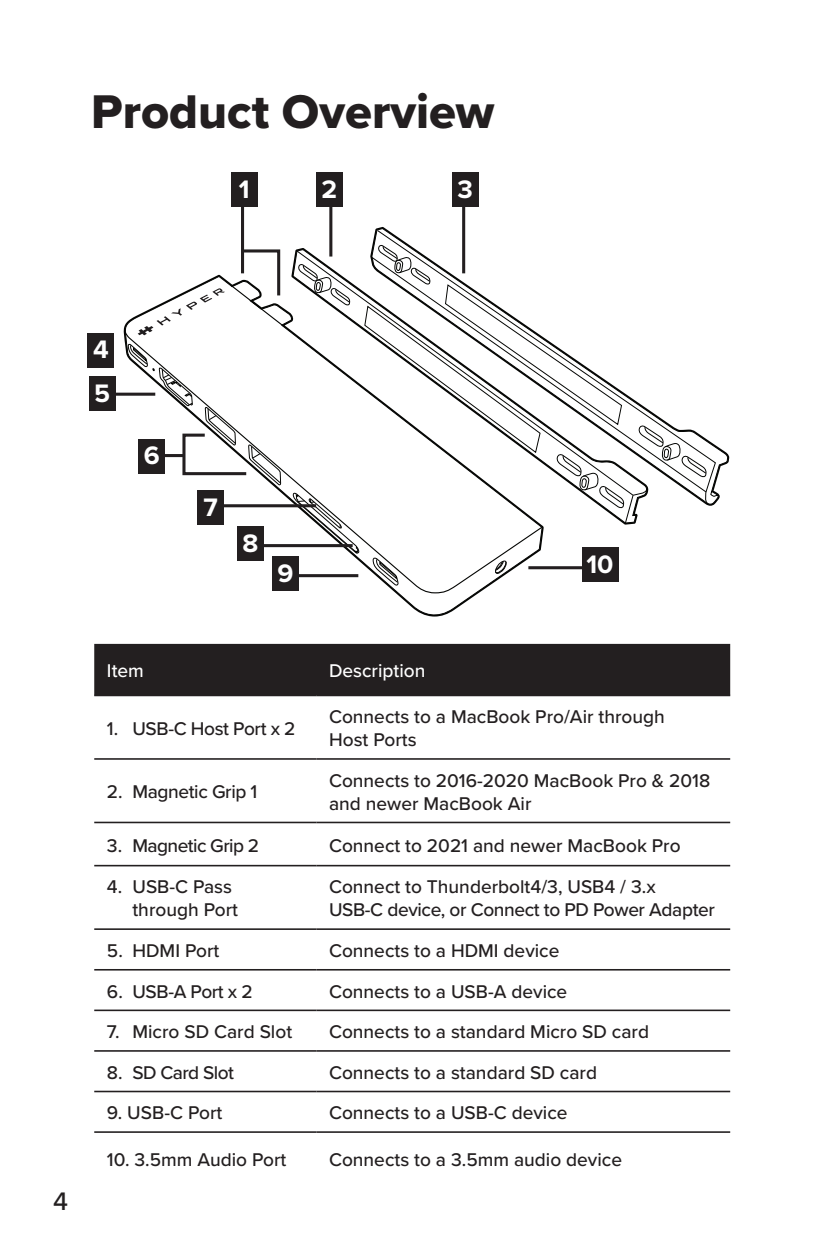
<style>
.page{position:relative;width:819px;height:1260px;background:#fff}
.page>*{position:absolute;margin:0;border:0;box-sizing:border-box;transform-origin:0 0}
.t1{font:49px "Proxima Nova Extrabld";color:#231f20}
.t2{font:700 26.25px "Proxima Nova";color:#fff}
.t3{font:500 26.25px "Proxima Nova";color:#231f20}
.t4{font:500 19.25px/23.1px "Proxima Nova";color:#231f20}
.t5{font:500 19.25px/23.1px "Proxima Nova";letter-spacing:-.02em;color:#231f20}
.t6{font:500 19.25px "Proxima Nova";letter-spacing:-.03em;color:#231f20}
.t7{font:500 19.25px "Proxima Nova";color:#fff}
</style>
<div class="page">
<div style="left:94px;top:644px;width:636px;height:51px;background:#231f20"></div>
<hr style="left:94px;top:695px;width:222px;height:1px;background:#231f20">
<hr style="left:316px;top:695px;width:414px;height:1px;background:#231f20">
<hr style="left:94px;top:758px;width:222px;height:2px;background:#231f20">
<hr style="left:316px;top:758px;width:414px;height:2px;background:#231f20">
<hr style="left:94px;top:822px;width:222px;height:1px;background:#231f20">
<hr style="left:316px;top:822px;width:414px;height:1px;background:#231f20">
<hr style="left:94px;top:865px;width:222px;height:1px;background:#231f20">
<hr style="left:316px;top:865px;width:414px;height:1px;background:#231f20">
<hr style="left:94px;top:969px;width:222px;height:2px;background:#231f20">
<hr style="left:316px;top:969px;width:414px;height:2px;background:#231f20">
<hr style="left:94px;top:928px;width:222px;height:2px;background:#231f20">
<hr style="left:316px;top:928px;width:414px;height:2px;background:#231f20">
<hr style="left:94px;top:1050px;width:222px;height:2px;background:#231f20">
<hr style="left:94px;top:1091px;width:222px;height:1px;background:#231f20">
<hr style="left:316px;top:1050px;width:414px;height:2px;background:#231f20">
<hr style="left:316px;top:1091px;width:414px;height:1px;background:#231f20">
<hr style="left:94px;top:1131px;width:222px;height:2px;background:#231f20">
<hr style="left:316px;top:1131px;width:414px;height:2px;background:#231f20">
<hr style="left:94px;top:1010px;width:222px;height:1px;background:#231f20">
<hr style="left:316px;top:1010px;width:414px;height:1px;background:#231f20">
<svg style="left:125px;top:276px;width:364px;height:341px"></svg>
<svg style="left:292px;top:245px;width:346px;height:341px"></svg>
<svg style="left:372px;top:229px;width:356px;height:276px"></svg>
<svg style="left:377px;top:230px;width:339px;height:274px"></svg>
<svg style="left:372px;top:257px;width:335px;height:235px"></svg>
<div style="left:231px;top:173px;width:26px;height:34px;background:#231f20"></div>
<div style="left:88px;top:333px;width:26px;height:35px;background:#231f20"></div>
<div style="left:316px;top:173px;width:26px;height:34px;background:#231f20"></div>
<div style="left:452px;top:173px;width:26px;height:34px;background:#231f20"></div>
<hr style="left:112px;top:393px;width:43px;height:3px;background:#231f20">
<hr style="left:241px;top:203px;width:3px;height:70px;background:#231f20">
<hr style="left:329px;top:203px;width:3px;height:54px;background:#231f20">
<hr style="left:462px;top:203px;width:3px;height:70px;background:#231f20">
<hr style="left:218px;top:504px;width:98px;height:3px;background:#231f20">
<hr style="left:248px;top:544px;width:105px;height:3px;background:#231f20">
<hr style="left:282px;top:574px;width:76px;height:3px;background:#231f20">
<hr style="left:528px;top:566px;width:77px;height:3px;background:#231f20">
<svg style="left:128px;top:344px;width:153px;height:142px"></svg>
<div style="left:89px;top:376px;width:26px;height:35px;background:#231f20"></div>
<div style="left:139px;top:439px;width:26px;height:35px;background:#231f20"></div>
<div style="left:198px;top:490px;width:26px;height:35px;background:#231f20"></div>
<div style="left:238px;top:526px;width:26px;height:35px;background:#231f20"></div>
<div style="left:583px;top:547px;width:36px;height:35px;background:#231f20"></div>
<div style="left:273px;top:556px;width:26px;height:35px;background:#231f20"></div>
<svg style="left:138px;top:248px;width:147px;height:87px"></svg>
<h1 class="t1" style="left:91px;top:75px;width:405px">Product Overview</h1>
<h2 class="t2" style="left:239px;top:177px;width:12px">1</h2>
<h2 class="t2" style="left:321px;top:177px;width:17px">2</h2>
<h2 class="t2" style="left:458px;top:177px;width:17px">3</h2>
<h2 class="t2" style="left:93px;top:338px;width:17px">4</h2>
<h2 class="t2" style="left:94px;top:381px;width:17px">5</h2>
<h2 class="t2" style="left:144px;top:444px;width:17px">6</h2>
<h2 class="t2" style="left:204px;top:495px;width:16px">7</h2>
<h2 class="t2" style="left:243px;top:531px;width:17px">8</h2>
<h2 class="t2" style="left:278px;top:561px;width:17px">9</h2>
<h2 class="t2" style="left:587px;top:552px;width:29px">10</h2>
<h2 class="t3" style="left:53px;top:1182px;width:16px">4</h2>
<p class="t7" style="left:107px;top:656px;width:38px">Item</p>
<p class="t7" style="left:329px;top:656px;width:98px">Description</p>
<p class="t5" style="left:107px;top:716px;width:190px">1. USB-C Host Port x 2</p>
<p class="t4" style="left:329px;top:705px;width:337px">Connects to a MacBook Pro/Air through<br>Host Ports</p>
<p class="t5" style="left:107px;top:780px;width:152px">2. Magnetic Grip 1</p>
<p class="t4" style="left:329px;top:768px;width:383px">Connects to 2016-2020 MacBook Pro &amp; 2018 and newer MacBook Air</p>
<p class="t6" style="left:107px;top:831px;width:154px">3. Magnetic Grip 2</p>
<p class="t4" style="left:329px;top:833px;width:353px">Connect to 2021 and newer MacBook Pro</p>
<p class="t4" style="left:132px;top:875px;width:107px;text-indent:-25px">4. USB-C Pass through Port</p>
<p class="t5" style="left:329px;top:875px;width:387px">Connect to Thunderbolt4/3, USB4 / 3.x<br>USB-C device, or Connect to PD Power Adapter</p>
<p class="t4" style="left:107px;top:938px;width:114px">5. HDMI Port</p>
<p class="t4" style="left:329px;top:938px;width:232px">Connects to a HDMI device</p>
<p class="t4" style="left:107px;top:979px;width:147px">6. USB-A Port x 2</p>
<p class="t4" style="left:329px;top:979px;width:240px">Connects to a USB-A device</p>
<p class="t4" style="left:107px;top:1020px;width:187px">7. Micro SD Card Slot</p>
<p class="t4" style="left:329px;top:1020px;width:322px">Connects to a standard Micro SD card</p>
<p class="t6" style="left:107px;top:1058px;width:128px">8. SD Card Slot</p>
<p class="t4" style="left:329px;top:1060px;width:270px">Connects to a standard SD card</p>
<p class="t4" style="left:107px;top:1101px;width:117px">9. USB-C Port</p>
<p class="t4" style="left:329px;top:1101px;width:240px">Connects to a USB-C device</p>
<p class="t4" style="left:107px;top:1147px;width:181px">10. 3.5mm Audio Port</p>
<p class="t4" style="left:329px;top:1147px;width:295px">Connects to a 3.5mm audio device</p>
</div>
